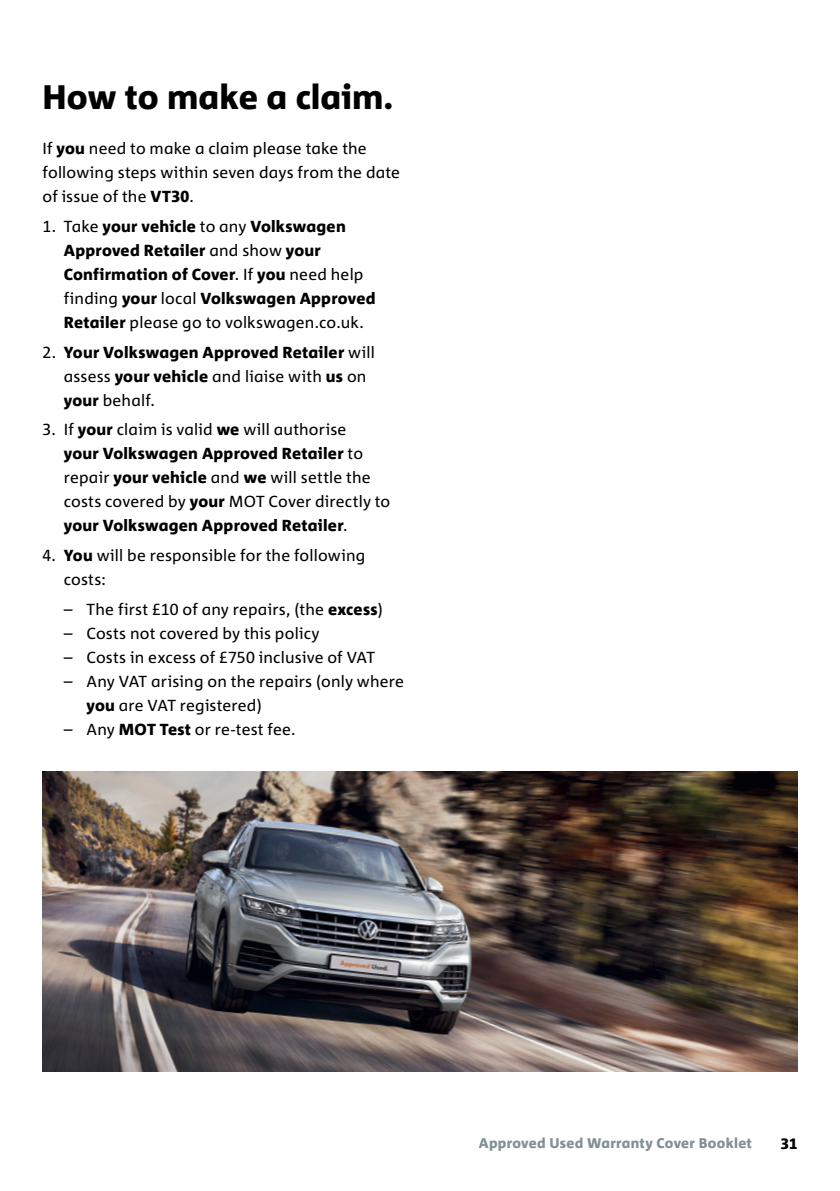
<style>
.page{position:relative;width:840px;height:1191px;background:#fff}
.page>*{position:absolute;margin:0;border:0;box-sizing:border-box;transform-origin:0 0}
.t1{font:700 34px "DWA Corpid";color:#000}
.t2{font:16px/24px "DWA Corpid";letter-spacing:.01em;color:#000}
.t3{font:700 16px/24px "DWA Corpid";letter-spacing:.015em;color:#000}
.t4{font:700 15px "DWA Corpid";color:#000}
.t5{font:700 14px "DWA Corpid";letter-spacing:.02em;color:#839097}
.s1{font-weight:700}
.s2{font-weight:400}
</style>
<div class="page">
<img style="left:43px;top:771px;width:754px;height:300px">
<h1 class="t1" style="left:43px;top:75px;width:352px">How to make a claim.</h1>
<p class="t2" style="left:43px;top:136px;width:359px">If <span class="s1">you</span> need to make a claim please take the following steps within seven days from the date of issue of the <span class="s1">VT30</span>.</p>
<p class="t3" style="left:64px;top:214px;width:313px;text-indent:-21px"><span class="s2">1. Take</span> your vehicle <span class="s2">to any</span> Volkswagen Approved Retailer <span class="s2">and show</span> your Confirmation of Cover<span class="s2">. If</span> you <span class="s2">need help finding</span> your <span class="s2">local</span> Volkswagen Approved Retailer <span class="s2">please go to volkswagen.co.uk.</span></p>
<p class="t3" style="left:64px;top:339px;width:312px;text-indent:-21px"><span class="s2">2.</span> Your Volkswagen Approved Retailer <span class="s2">will assess</span> your vehicle <span class="s2">and liaise with</span> us <span class="s2">on </span>your <span class="s2">behalf.</span></p>
<p class="t2" style="left:64px;top:417px;width:328px;text-indent:-21px">3. If <span class="s1">your</span> claim is valid <span class="s1">we</span> will authorise<br><span class="s1">your Volkswagen Approved Retailer</span> to repair <span class="s1">your vehicle</span> and <span class="s1">we</span> will settle the costs covered by <span class="s1">your</span> MOT Cover directly to <span class="s1">your Volkswagen Approved Retailer</span>.</p>
<p class="t2" style="left:64px;top:543px;width:303px;text-indent:-21px">4. <span class="s1">You</span> will be responsible for the following costs:</p>
<p class="t2" style="left:64px;top:596px;width:320px">– The first £10 of any repairs, (the <span class="s1">excess</span>)</p>
<p class="t2" style="left:64px;top:620px;width:257px">– Costs not covered by this policy</p>
<p class="t2" style="left:64px;top:644px;width:312px">– Costs in excess of £750 inclusive of VAT</p>
<p class="t2" style="left:86px;top:668px;width:319px;text-indent:-23px">– Any VAT arising on the repairs (only where <span class="s1">you</span> are VAT registered)</p>
<p class="t2" style="left:64px;top:716px;width:233px">– Any <span class="s1">MOT Test</span> or re-test fee.</p>
<p class="t5" style="left:478px;top:1134px;width:274px">Approved Used Warranty Cover Booklet</p>
<p class="t4" style="left:780px;top:1133px;width:18px">31</p>
</div>
